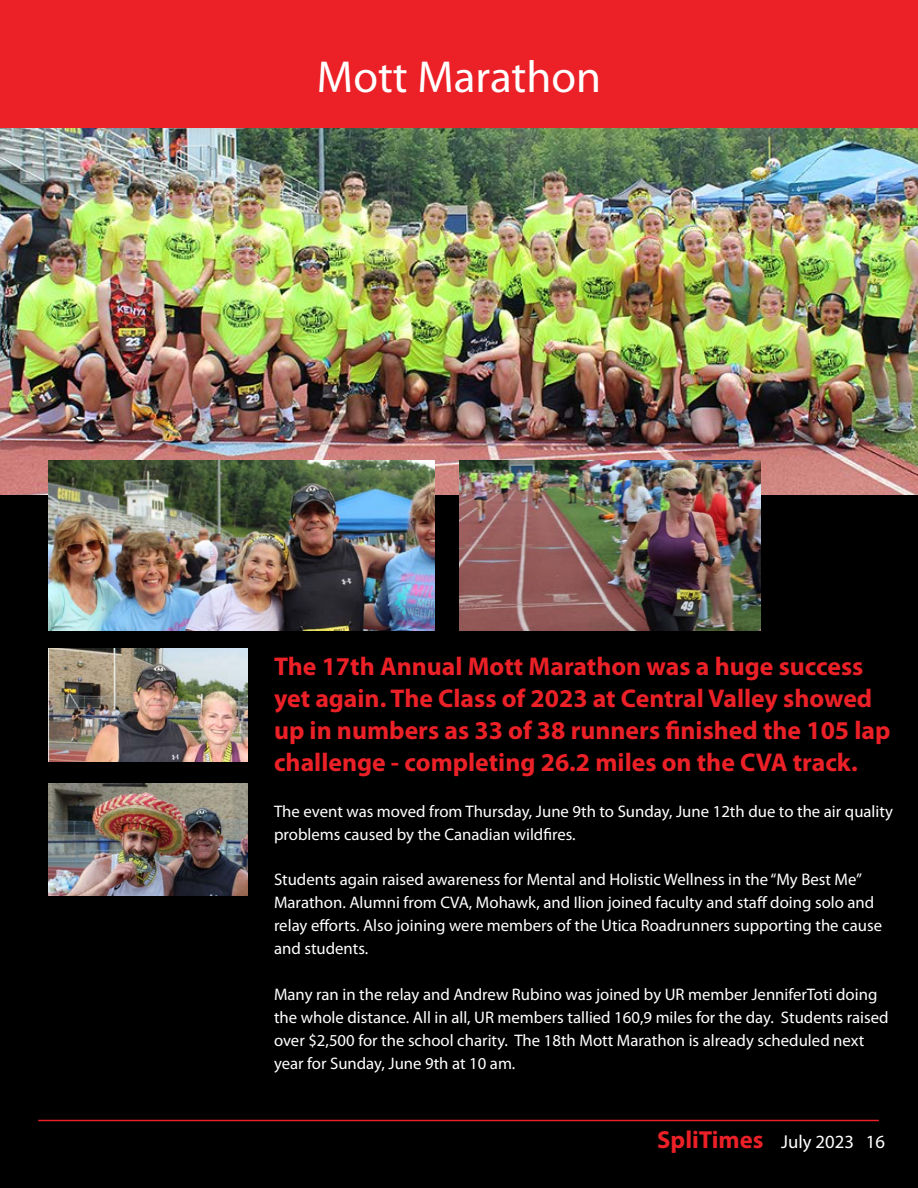
<style>
.page{position:relative;width:918px;height:1188px;background:#fff}
.page>*{position:absolute;margin:0;border:0;box-sizing:border-box;transform-origin:0 0}
.t1{font:45px "Myriad Pro";color:#fff}
.t2{font:700 25.8px/32px "Myriad Pro";color:#ec2027}
.t3{font:18.75px "Myriad Pro";color:#fff}
.t4{font:16.8px/23px "Myriad Pro";color:#fff}
.s1{font-weight:700;font-size:24.75px;color:#ec2027}
</style>
<div class="page">
<div style="left:0;top:495px;width:918px;height:693px;background:#000"></div>
<hr style="left:38px;top:1120px;width:841px;height:1px;background:#ec2027">
<div style="left:0;top:0;width:918px;height:128px;background:#ec2027"></div>
<img style="left:0;top:128px;width:918px;height:367px">
<img style="left:459px;top:461px;width:301px;height:169px">
<img style="left:49px;top:783px;width:199px;height:112px">
<img style="left:49px;top:649px;width:199px;height:112px">
<img style="left:49px;top:461px;width:386px;height:169px">
<h1 class="t1" style="left:317px;top:50px;width:286px">Mott Marathon</h1>
<h2 class="t2" style="left:274px;top:650px;width:618px">The 17th Annual Mott Marathon was a huge success yet again. The Class of 2023 at Central Valley showed up in numbers as 33 of 38 runners finished the 105 lap challenge - completing 26.2 miles on the CVA track.</h2>
<p class="t4" style="left:274px;top:799px;width:621px">The event was moved from Thursday, June 9th to Sunday, June 12th due to the air quality problems caused by the Canadian wildfires.</p>
<p class="t4" style="left:274px;top:868px;width:610px">Students again raised awareness for Mental and Holistic Wellness in the “My Best Me” Marathon. Alumni from CVA, Mohawk, and Ilion joined faculty and staff doing solo and relay efforts. Also joining were members of the Utica Roadrunners supporting the cause and students.</p>
<p class="t4" style="left:274px;top:983px;width:616px">Many ran in the relay and Andrew Rubino was joined by UR member JenniferToti doing the whole distance. All in all, UR members tallied 160,9 miles for the day. Students raised over $2,500 for the school charity. The 18th Mott Marathon is already scheduled next year for Sunday, June 9th at 10 am.</p>
<p class="t3" style="left:657px;top:1130px;width:229px"><span class="s1">SpliTimes</span> July 2023 16</p>
</div>
